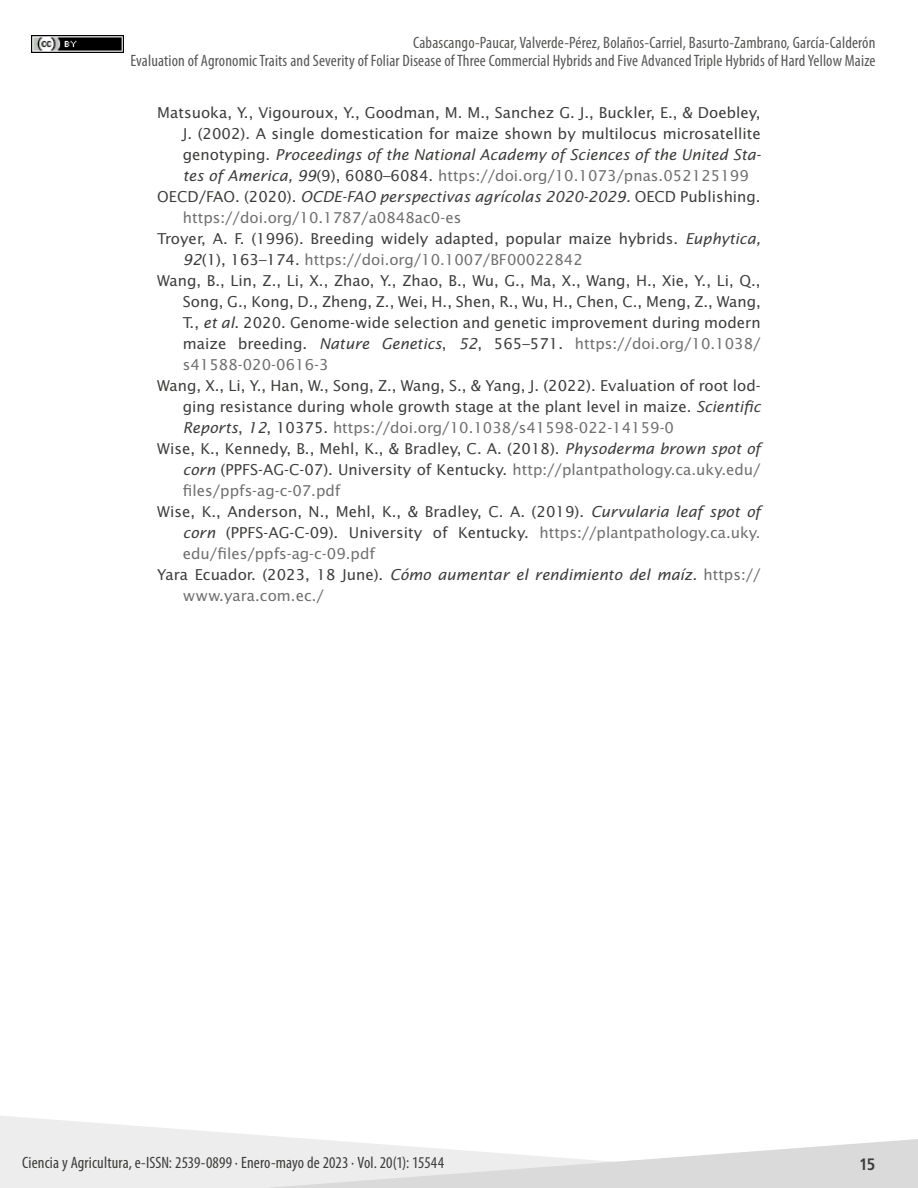
<style>
.page{position:relative;width:918px;height:1188px;background:#fff}
.page>*{position:absolute;margin:0;border:0;box-sizing:border-box;transform-origin:0 0}
.t1{font:condensed 16.5px/18px "Myriad Pro";letter-spacing:.01em;color:#575756;text-align:right}
.t2{font:condensed 16.5px "Myriad Pro";letter-spacing:.01em;color:#3c3c3b}
.t3{font:700 condensed 16.5px "Frutiger LT Std";color:#3c3c3b}
.t4{font:15px "Lucida Sans Std";color:#3c3c3b}
.t5{font:15px "Lucida Sans Std";color:#706f6f}
.t6{font:italic 15px "Lucida Sans Std";color:#3c3c3b}
.s1{font-style:normal}
.s2{font-style:italic;color:#3c3c3b}
.s3{color:#3c3c3b}
.s4{font-style:italic}
.s5{color:#706f6f}
.s6{font-style:normal;color:#706f6f}
</style>
<div class="page">
<img style="left:31px;top:36px;width:92px;height:17px">
<svg style="left:0;top:1116px;width:305px;height:72px;fill:#ededed"></svg>
<svg style="left:269px;top:1139px;width:649px;height:49px"></svg>
<p class="t1" style="left:130px;top:33px;width:747px">Cabascango-Paucar, Valverde-Pérez, Bolaños-Carriel, Basurto-Zambrano, García-Calderón<br>Evaluation of Agronomic Traits and Severity of Foliar Disease of Three Commercial Hybrids and Five Advanced Triple Hybrids of Hard Yellow Maize</p>
<p class="t4" style="left:157px;top:104px;width:605px">Matsuoka, Y., Vigouroux, Y., Goodman, M. M., Sanchez G. J., Buckler, E., &amp; Doebley,</p>
<p class="t4" style="left:183px;top:125px;width:579px">J. (2002). A single domestication for maize shown by multilocus microsatellite</p>
<p class="t6" style="left:183px;top:146px;width:580px"><span class="s1">genotyping.</span> Proceedings of the National Academy of Sciences of the United Sta-</p>
<p class="t5" style="left:183px;top:167px;width:567px"><span class="s2">tes of America, 99</span><span class="s3">(9), 6080–6084.</span> https://doi.org/10.1073/pnas.052125199</p>
<p class="t6" style="left:157px;top:188px;width:605px"><span class="s1">OECD/FAO. (2020).</span> OCDE-FAO perspectivas agrícolas 2020-2029. <span class="s1">OECD Publishing.</span></p>
<p class="t5" style="left:183px;top:209px;width:280px">https://doi.org/10.1787/a0848ac0-es</p>
<p class="t4" style="left:157px;top:230px;width:605px">Troyer, A. F. (1996). Breeding widely adapted, popular maize hybrids. <span class="s4">Euphytica,</span></p>
<p class="t5" style="left:183px;top:251px;width:402px"><span class="s2">92</span><span class="s3">(1), 163–174.</span> https://doi.org/10.1007/BF00022842</p>
<p class="t4" style="left:157px;top:272px;width:605px">Wang, B., Lin, Z., Li, X., Zhao, Y., Zhao, B., Wu, G., Ma, X., Wang, H., Xie, Y., Li, Q.,</p>
<p class="t4" style="left:183px;top:293px;width:579px">Song, G., Kong, D., Zheng, Z., Wei, H., Shen, R., Wu, H., Chen, C., Meng, Z., Wang,</p>
<p class="t4" style="left:183px;top:314px;width:579px">T., <span class="s4">et al</span>. 2020. Genome-wide selection and genetic improvement during modern</p>
<p class="t4" style="left:183px;top:335px;width:579px">maize breeding. <span class="s4">Nature Genetics</span>, <span class="s4">52</span>, 565–571. <span class="s5">https://doi.org/10.1038/</span></p>
<p class="t5" style="left:183px;top:356px;width:147px">s41588-020-0616-3</p>
<p class="t4" style="left:157px;top:377px;width:605px">Wang, X., Li, Y., Han, W., Song, Z., Wang, S., &amp; Yang, J. (2022). Evaluation of root lod-</p>
<p class="t4" style="left:183px;top:398px;width:579px">ging resistance during whole growth stage at the plant level in maize. <span class="s4">Scientific</span></p>
<p class="t5" style="left:183px;top:419px;width:493px"><span class="s2">Reports</span><span class="s3">,</span> <span class="s2">12</span><span class="s3">, 10375.</span> https://doi.org/10.1038/s41598-022-14159-0</p>
<p class="t4" style="left:157px;top:440px;width:605px">Wise, K., Kennedy, B., Mehl, K., &amp; Bradley, C. A. (2018). <span class="s4">Physoderma brown spot of</span></p>
<p class="t4" style="left:183px;top:461px;width:579px"><span class="s4">corn</span> (PPFS-AG-C-07). University of Kentucky. <span class="s5">http://plantpathology.ca.uky.edu/</span></p>
<p class="t5" style="left:183px;top:482px;width:159px">files/ppfs-ag-c-07.pdf</p>
<p class="t4" style="left:157px;top:503px;width:605px">Wise, K., Anderson, N., Mehl, K., &amp; Bradley, C. A. (2019). <span class="s4">Curvularia leaf spot of</span></p>
<p class="t4" style="left:183px;top:524px;width:579px"><span class="s4">corn</span> (PPFS-AG-C-09). University of Kentucky. <span class="s5">https://plantpathology.ca.uky.</span></p>
<p class="t5" style="left:183px;top:545px;width:194px">edu/files/ppfs-ag-c-09.pdf</p>
<p class="t6" style="left:157px;top:566px;width:605px"><span class="s1">Yara Ecuador. (2023, 18 June).</span> Cómo aumentar el rendimiento del maíz. <span class="s6">https://</span></p>
<p class="t5" style="left:183px;top:587px;width:143px">www.yara.com.ec./</p>
<p class="t2" style="left:22px;top:1153px;width:423px">Ciencia y Agricultura, e-ISSN: 2539-0899 ∙ Enero-mayo de 2023 ∙ Vol. 20(1): 15544</p>
<p class="t3" style="left:859px;top:1154px;width:18px">15</p>
</div>
